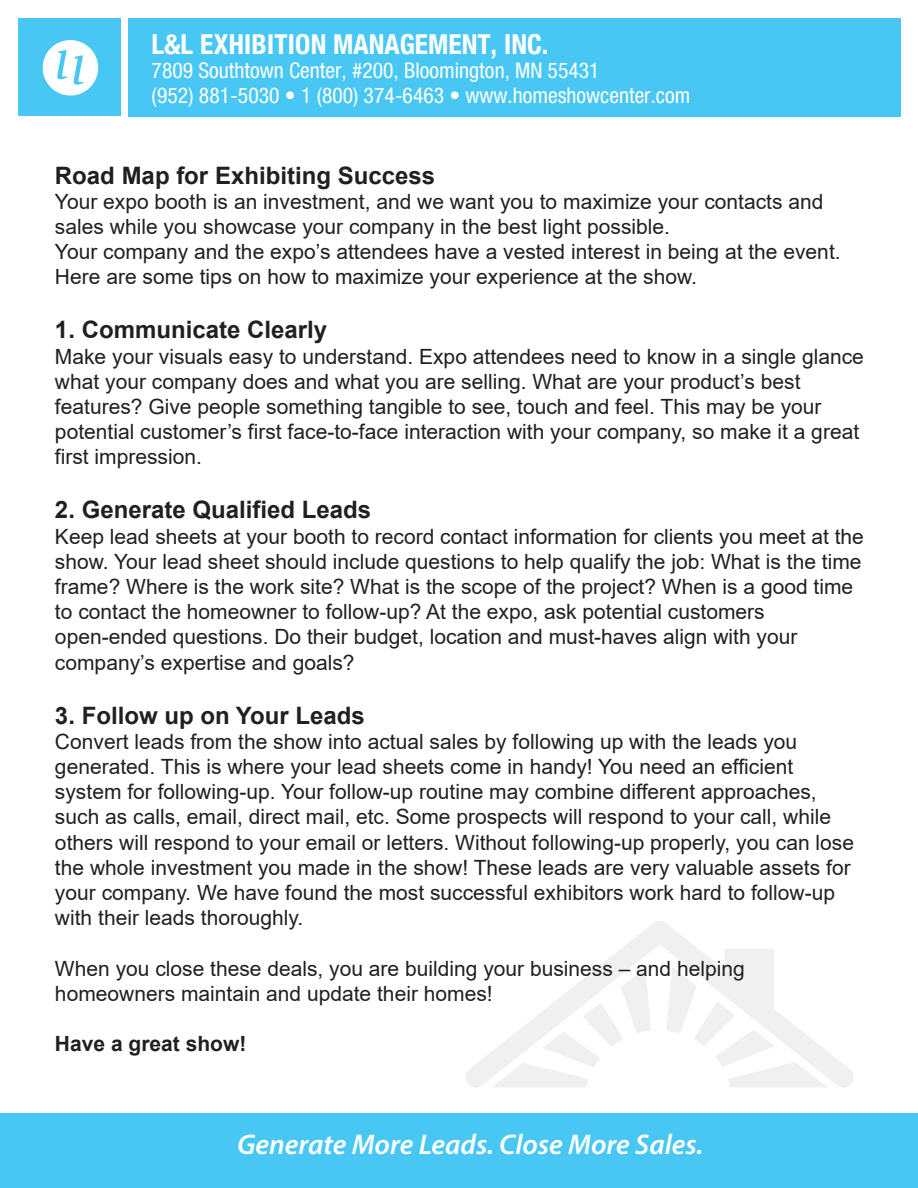
<style>
.page{position:relative;width:918px;height:1188px;background:#fff}
.page>*{position:absolute;margin:0;border:0;box-sizing:border-box;transform-origin:0 0}
.t1{font:italic 600 28.5px "Myriad Pro";color:#fff}
.t2{font:700 condensed 27.45px "Helvetica Neue LT Com";letter-spacing:.005em;color:#fff}
.t3{font:700 24px "Arial";color:#231f20}
.t4{font:condensed 21.6px/24.6px "Helvetica Neue LT Std";color:#fff}
.t5{font:21px/25.2px "Arial";color:#231f20}
.t6{font:700 21px "Arial";color:#231f20}
</style>
<div class="page">
<svg style="left:466px;top:921px;width:388px;height:166px"></svg>
<svg style="left:666px;top:949px;width:162px;height:138px"></svg>
<svg style="left:491px;top:968px;width:160px;height:119px"></svg>
<div style="left:0;top:1114px;width:918px;height:74px;background:#48c7f4"></div>
<div style="left:18px;top:19px;width:103px;height:97px;background:#48c7f4"></div>
<div style="left:128px;top:18px;width:773px;height:99px;background:#48c7f4"></div>
<div style="left:43px;top:40px;width:55px;height:56px;background:#fff;border-radius:50%"></div>
<svg style="left:57px;top:50px;width:10px;height:29px"></svg>
<svg style="left:74px;top:56px;width:9px;height:29px"></svg>
<h2 class="t2" style="left:152px;top:27px;width:398px">L&amp;L EXHIBITION MANAGEMENT, INC.</h2>
<p class="t4" style="left:152px;top:58px;width:540px">7809 Southtown Center, #200, Bloomington, MN 55431<br>(952) 881-5030 • 1 (800) 374-6463 • www.homeshowcenter.com</p>
<p class="t3" style="left:55px;top:158px;width:382px">Road Map for Exhibiting Success</p>
<p class="t5" style="left:55px;top:189px;width:787px">Your expo booth is an investment, and we want you to maximize your contacts and sales while you showcase your company in the best light possible.<br>Your company and the expo’s attendees have a vested interest in being at the event.<br>Here are some tips on how to maximize your experience at the show.</p>
<p class="t3" style="left:55px;top:313px;width:274px">1. Communicate Clearly</p>
<p class="t5" style="left:55px;top:344px;width:810px">Make your visuals easy to understand. Expo attendees need to know in a single glance what your company does and what you are selling. What are your product’s best features? Give people something tangible to see, touch and feel. This may be your potential customer’s first face-to-face interaction with your company, so make it a great first impression.</p>
<p class="t3" style="left:55px;top:493px;width:318px">2. Generate Qualified Leads</p>
<p class="t5" style="left:55px;top:524px;width:810px">Keep lead sheets at your booth to record contact information for clients you meet at the show. Your lead sheet should include questions to help qualify the job: What is the time frame? Where is the work site? What is the scope of the project? When is a good time to contact the homeowner to follow-up? At the expo, ask potential customers open-ended questions. Do their budget, location and must-haves align with your company’s expertise and goals?</p>
<p class="t3" style="left:55px;top:698px;width:311px">3. Follow up on Your Leads</p>
<p class="t5" style="left:55px;top:729px;width:801px">Convert leads from the show into actual sales by following up with the leads you generated. This is where your lead sheets come in handy! You need an efficient system for following-up. Your follow-up routine may combine different approaches, such as calls, email, direct mail, etc. Some prospects will respond to your call, while others will respond to your email or letters. Without following-up properly, you can lose the whole investment you made in the show! These leads are very valuable assets for your company. We have found the most successful exhibitors work hard to follow-up with their leads thoroughly.</p>
<p class="t5" style="left:55px;top:956px;width:691px">When you close these deals, you are building your business – and helping homeowners maintain and update their homes!</p>
<p class="t6" style="left:55px;top:1029px;width:193px">Have a great show!</p>
<h1 class="t1" style="left:237px;top:1126px;width:468px">Generate More Leads. Close More Sales.</h1>
</div>
